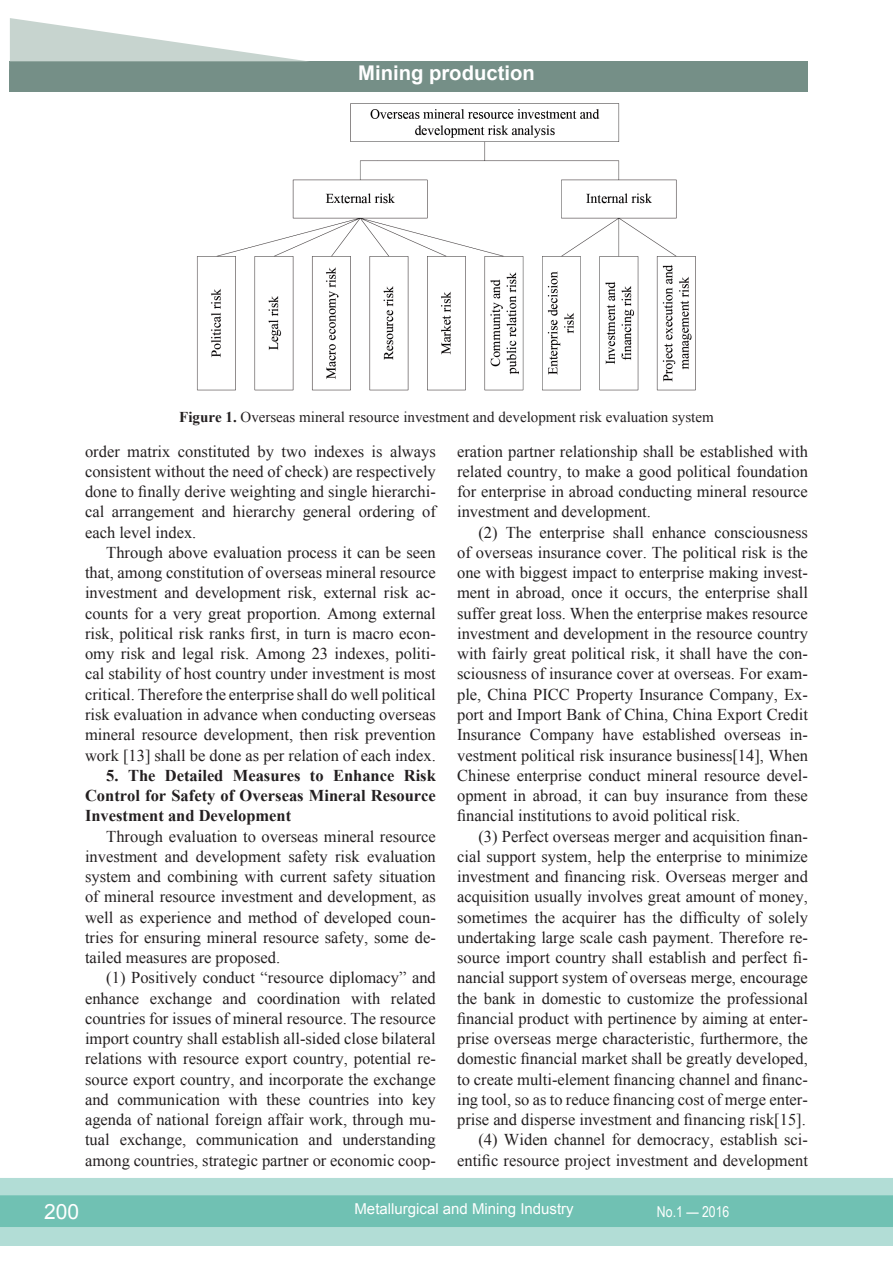
<style>
.page{position:relative;width:893px;height:1263px;background:#fff}
.page>*{position:absolute;margin:0;border:0;box-sizing:border-box;transform-origin:0 0}
.t1{font:21px "Arial";color:#fff}
.t2{font:700 20.25px "Arial";color:#fff}
.ОСНОВНОЙ{font:16.5px/20.2px "Times New Roman";color:#231f20;text-align:justify}
.ОСНОВНОЙ-2{font:700 16.5px/20.2px "Times New Roman";color:#231f20;text-align:justify}
.Табл_рис{font:15px "Times New Roman";color:#231f20}
.t3{font:15px "Arial";color:#fff}
.t4{font:15px "Arial Narrow";color:#fff}
.s1{font-weight:700}
</style>
<div class="page">
<div style="left:0;top:1178px;width:893px;height:68px;background:#b2ddd6"></div>
<div style="left:0;top:1195px;width:893px;height:32px;background:#70c1b3;border:2px solid #70c1b3"></div>
<div style="left:10px;top:62px;width:798px;height:30px;background:#758f87"></div>
<svg style="left:10px;top:18px;width:300px;height:44px"></svg>
<svg style="left:892px;top:1178px;width:1px;height:68px"></svg>
<img style="left:197px;top:103px;width:499px;height:288px">
<p class="t2" style="left:358px;top:60px;width:178px">Mining production</p>
<p class="Табл_рис" style="left:179px;top:407px;width:536px"><span class="s1">Figure 1.</span> Overseas mineral resource investment and development risk evaluation system</p>
<p class="ОСНОВНОЙ" style="left:85px;top:441px;width:352px">order matrix constituted by two indexes is always consistent without the need of check) are respectively done to finally derive weighting and single hierarchi&shy;cal arrangement and hierarchy general ordering of each level index.</p>
<p class="ОСНОВНОЙ" style="left:85px;top:542px;width:352px;text-indent:21px">Through above evaluation process it can be seen that, among constitution of overseas mineral resource investment and development risk, external risk ac&shy;counts for a very great proportion. Among external risk, political risk ranks first, in turn is macro econ&shy;omy risk and legal risk. Among 23 indexes, politi&shy;cal stability of host country under investment is most critical. Therefore the enterprise shall do well political risk evaluation in advance when conducting overseas mineral resource development, then risk prevention work [13] shall be done as per relation of each index.</p>
<p class="ОСНОВНОЙ-2" style="left:85px;top:765px;width:352px;text-indent:21px">5. The Detailed Measures to Enhance Risk Control for Safety of Overseas Mineral Resource Investment and Development</p>
<p class="ОСНОВНОЙ" style="left:85px;top:826px;width:352px;text-indent:21px">Through evaluation to overseas mineral resource investment and development safety risk evaluation system and combining with current safety situation of mineral resource investment and development, as well as experience and method of developed coun&shy;tries for ensuring mineral resource safety, some de&shy;tailed measures are proposed.</p>
<p class="ОСНОВНОЙ" style="left:85px;top:967px;width:352px;text-indent:21px">(1) Positively conduct “resource diplomacy” and enhance exchange and coordination with related countries for issues of mineral resource. The resource import country shall establish all-sided close bilateral relations with resource export country, potential re&shy;source export country, and incorporate the exchange and communication with these countries into key agenda of national foreign affair work, through mu&shy;tual exchange, communication and understanding among countries, strategic partner or economic coop-</p>
<p class="ОСНОВНОЙ" style="left:457px;top:441px;width:352px">eration partner relationship shall be established with related country, to make a good political foundation for enterprise in abroad conducting mineral resource investment and development.</p>
<p class="ОСНОВНОЙ" style="left:457px;top:522px;width:352px;text-indent:21px">(2) The enterprise shall enhance consciousness of overseas insurance cover. The political risk is the one with biggest impact to enterprise making invest&shy;ment in abroad, once it occurs, the enterprise shall suffer great loss. When the enterprise makes resource investment and development in the resource country with fairly great political risk, it shall have the con&shy;sciousness of insurance cover at overseas. For exam&shy;ple, China PICC Property Insurance Company, Ex&shy;port and Import Bank of China, China Export Credit Insurance Company have established overseas in&shy;vestment political risk insurance business[14], When Chinese enterprise conduct mineral resource devel&shy;opment in abroad, it can buy insurance from these financial institutions to avoid political risk.</p>
<p class="ОСНОВНОЙ" style="left:457px;top:826px;width:352px;text-indent:21px">(3) Perfect overseas merger and acquisition finan&shy;cial support system, help the enterprise to minimize investment and financing risk. Overseas merger and acquisition usually involves great amount of money, sometimes the acquirer has the difficulty of solely undertaking large scale cash payment. Therefore re&shy;source import country shall establish and perfect fi&shy;nancial support system of overseas merge, encourage the bank in domestic to customize the professional financial product with pertinence by aiming at enter&shy;prise overseas merge characteristic, furthermore, the domestic financial market shall be greatly developed, to create multi-element financing channel and financ&shy;ing tool, so as to reduce financing cost of merge enter&shy;prise and disperse investment and financing risk[15].</p>
<p class="ОСНОВНОЙ" style="left:457px;top:1129px;width:352px;text-align:right">(4) Widen channel for democracy, establish sci&shy;entific resource project investment and development</p>
<p class="t1" style="left:44px;top:1197px;width:37px">200</p>
<p class="t3" style="left:354px;top:1199px;width:221px">Metallurgical and Mining Industry</p>
<p class="t4" style="left:657px;top:1201px;width:74px">No.1 — 2016</p>
</div>
